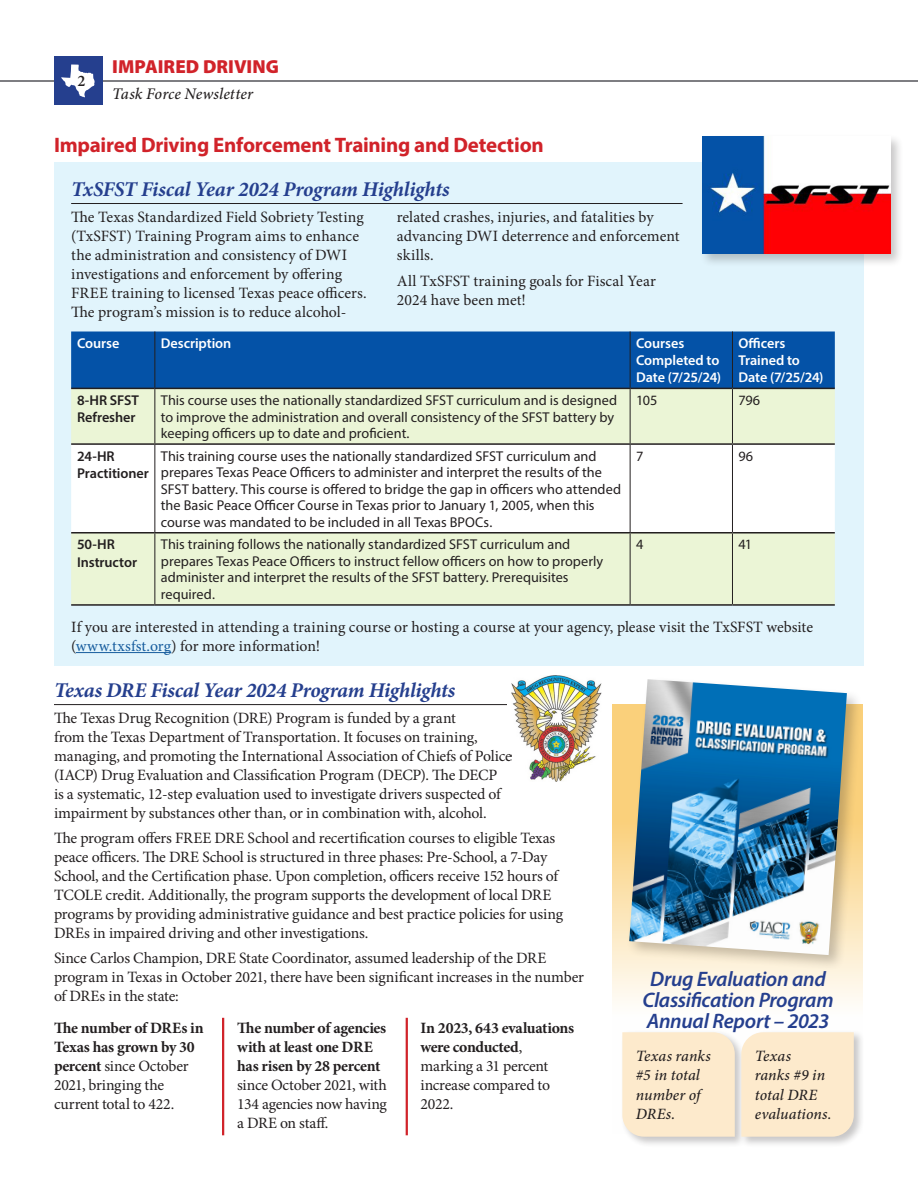
<style>
.page{position:relative;width:918px;height:1188px;background:#fff}
.page>*{position:absolute;margin:0;border:0;box-sizing:border-box;transform-origin:0 0}
.t1{font:italic 700 21px "Minion Pro";letter-spacing:-.01em;color:#253f8e}
.t2{font:italic 600 21px/21px "Myriad Pro";letter-spacing:-.015em;color:#253f8e;text-align:center}
.head_2_red{font:700 21px "Myriad Pro";letter-spacing:-.015em;color:#d1232a}
.t3{font:900 18.9px "Myriad Pro";letter-spacing:.005em;color:#d1232a}
.t4{font:italic 500 16.2px "Minion Pro";letter-spacing:.005em;color:#231f20}
.t5{font:600 16.2px "Minion Pro";color:#231f20}
.body{font:15.75px/18.9px "Minion Pro";letter-spacing:-.005em;color:#231f20}
.bulleted_body{font:15.75px/18.9px "Minion Pro";letter-spacing:-.02em;color:#231f20}
.bulleted_body-2{font:700 15.75px/18.9px "Minion Pro";letter-spacing:-.02em;color:#231f20}
.pull_quote{font:italic 500 15.75px/19.5px "Minion Pro";color:#231f20}
.table_copy{font:14.25px/16.5px "Myriad Pro";color:#231f20}
.table_head{font:600 14.25px/17.1px "Myriad Pro";letter-spacing:-.005em;color:#fff}
.table_head-2{font:600 14.25px/17.1px "Myriad Pro";letter-spacing:-.005em;color:#231f20}
.s1{color:#175d9e}
.s2{font-weight:700}
.s3{font-weight:400}
</style>
<div class="page">
<hr style="left:0;top:81px;width:918px;height:1px;background:#54555a">
<div style="left:54px;top:57px;width:49px;height:48px;background:#253f8e"></div>
<svg style="left:62px;top:65px;width:33px;height:32px"></svg>
<div style="left:54px;top:162px;width:810px;height:504px;background:#e1f4fc"></div>
<svg style="left:612px;top:704px;width:251px;height:299px;fill:#fef5e5"></svg>
<div style="left:626px;top:676px;width:237px;height:295px;background:#231f20;opacity:.25"></div>
<img style="left:629px;top:679px;width:218px;height:276px">
<div style="left:620px;top:1030px;width:245px;height:117px;background:#231f20;opacity:.25"></div>
<div style="left:622px;top:1032px;width:113px;height:105px;background:#fdeacc"></div>
<div style="left:741px;top:1032px;width:113px;height:105px;background:#fdeacc"></div>
<hr style="left:71px;top:203px;width:612px;height:1px;background:#231f20">
<div style="left:700px;top:133px;width:204px;height:134px;background:#231f20;opacity:.25"></div>
<img style="left:703px;top:136px;width:188px;height:118px">
<hr style="left:76px;top:652px;width:95px;height:1px;background:#175d9e">
<div style="left:71px;top:332px;width:764px;height:56px;background:#0452a7"></div>
<div style="left:71px;top:389px;width:764px;height:215px;background:#ebf5d6"></div>
<div style="left:71px;top:445px;width:764px;height:87px;background:#fff"></div>
<hr style="left:154px;top:331px;width:1px;height:57px;background:#231f20">
<hr style="left:630px;top:331px;width:1px;height:57px;background:#231f20">
<hr style="left:732px;top:331px;width:1px;height:57px;background:#231f20">
<hr style="left:154px;top:389px;width:1px;height:54px;background:#231f20">
<hr style="left:630px;top:389px;width:1px;height:54px;background:#231f20">
<hr style="left:732px;top:389px;width:1px;height:54px;background:#231f20">
<hr style="left:154px;top:445px;width:1px;height:87px;background:#231f20">
<hr style="left:630px;top:445px;width:1px;height:87px;background:#231f20">
<hr style="left:732px;top:445px;width:1px;height:87px;background:#231f20">
<hr style="left:154px;top:534px;width:1px;height:70px;background:#231f20">
<hr style="left:630px;top:534px;width:1px;height:70px;background:#231f20">
<hr style="left:732px;top:534px;width:1px;height:70px;background:#231f20">
<hr style="left:71px;top:532px;width:84px;height:2px;background:#231f20">
<hr style="left:155px;top:532px;width:475px;height:2px;background:#231f20">
<hr style="left:630px;top:532px;width:102px;height:2px;background:#231f20">
<hr style="left:732px;top:532px;width:103px;height:2px;background:#231f20">
<hr style="left:71px;top:604px;width:84px;height:2px;background:#231f20">
<hr style="left:155px;top:604px;width:475px;height:2px;background:#231f20">
<hr style="left:630px;top:604px;width:102px;height:2px;background:#231f20">
<hr style="left:732px;top:604px;width:103px;height:2px;background:#231f20">
<hr style="left:71px;top:388px;width:84px;height:1px;background:#231f20">
<hr style="left:155px;top:388px;width:475px;height:1px;background:#231f20">
<hr style="left:630px;top:388px;width:102px;height:1px;background:#231f20">
<hr style="left:732px;top:388px;width:103px;height:1px;background:#231f20">
<hr style="left:71px;top:443px;width:84px;height:2px;background:#231f20">
<hr style="left:155px;top:443px;width:475px;height:2px;background:#231f20">
<hr style="left:630px;top:443px;width:102px;height:2px;background:#231f20">
<hr style="left:732px;top:443px;width:103px;height:2px;background:#231f20">
<hr style="left:54px;top:704px;width:453px;height:1px;background:#231f20">
<img style="left:512px;top:676px;width:90px;height:105px">
<hr style="left:222px;top:1018px;width:2px;height:117px;background:#d1232a">
<hr style="left:406px;top:1018px;width:2px;height:117px;background:#d1232a">
<p class="t5" style="left:77px;top:69px;width:9px">2</p>
<p class="t3" style="left:112px;top:54px;width:168px">IMPAIRED DRIVING</p>
<p class="t4" style="left:112px;top:83px;width:142px">Task Force Newsletter</p>
<h2 class="head_2_red" style="left:54px;top:131px;width:491px">Impaired Driving Enforcement Training and Detection</h2>
<h3 class="t1" style="left:71px;top:175px;width:380px">TxSFST Fiscal Year 2024 Program Highlights</h3>
<p class="body" style="left:71px;top:208px;width:297px">The Texas Standardized Field Sobriety Testing (TxSFST) Training Program aims to enhance the administration and consistency of DWI investigations and enforcement by offering FREE training to licensed Texas peace officers.<br>The program’s mission is to reduce alcohol-</p>
<p class="body" style="left:397px;top:208px;width:284px">related crashes, injuries, and fatalities by advancing DWI deterrence and enforcement skills.</p>
<p class="body" style="left:397px;top:271px;width:261px">All TxSFST training goals for Fiscal Year<br>2024 have been met!</p>
<p class="table_head" style="left:77px;top:334px;width:44px">Course</p>
<p class="table_head" style="left:161px;top:334px;width:72px">Description</p>
<p class="table_head" style="left:636px;top:334px;width:87px">Courses<br>Completed to<br>Date (7/25/24)</p>
<p class="table_head" style="left:738px;top:334px;width:87px">Officers<br>Trained to<br>Date (7/25/24)</p>
<p class="table_head-2" style="left:77px;top:391px;width:63px">8-HR SFST<br>Refresher</p>
<p class="table_copy" style="left:161px;top:392px;width:458px">This course uses the nationally standardized SFST curriculum and is designed to improve the administration and overall consistency of the SFST battery by keeping officers up to date and proficient.</p>
<p class="table_copy" style="left:636px;top:392px;width:23px">105</p>
<p class="table_copy" style="left:738px;top:392px;width:23px">796</p>
<p class="table_head-2" style="left:77px;top:447px;width:73px">24-HR<br>Practitioner</p>
<p class="table_copy" style="left:161px;top:448px;width:462px">This training course uses the nationally standardized SFST curriculum and prepares Texas Peace Officers to administer and interpret the results of the SFST battery. This course is offered to bridge the gap in officers who attended the Basic Peace Officer Course in Texas prior to January 1, 2005, when this course was mandated to be included in all Texas BPOCs.</p>
<p class="table_copy" style="left:636px;top:448px;width:9px">7</p>
<p class="table_copy" style="left:738px;top:448px;width:16px">96</p>
<p class="table_head-2" style="left:77px;top:536px;width:61px">50-HR<br>Instructor</p>
<p class="table_copy" style="left:161px;top:536px;width:444px">This training follows the nationally standardized SFST curriculum and prepares Texas Peace Officers to instruct fellow officers on how to properly administer and interpret the results of the SFST battery. Prerequisites required.</p>
<p class="table_copy" style="left:636px;top:536px;width:9px">4</p>
<p class="table_copy" style="left:738px;top:536px;width:15px">41</p>
<p class="body" style="left:71px;top:618px;width:743px">If you are interested in attending a training course or hosting a course at your agency, please visit the TxSFST website (<span class="s1">www.txsfst.org</span>) for more information!</p>
<h3 class="t1" style="left:54px;top:676px;width:403px">Texas DRE Fiscal Year 2024 Program Highlights</h3>
<p class="body" style="left:54px;top:709px;width:459px">The Texas Drug Recognition (DRE) Program is funded by a grant<br>from the Texas Department of Transportation. It focuses on training, managing, and promoting the International Association of Chiefs of Police (IACP) Drug Evaluation and Classification Program (DECP). The DECP<br>is a systematic, 12-step evaluation used to investigate drivers suspected of impairment by substances other than, or in combination with, alcohol.</p>
<p class="body" style="left:54px;top:829px;width:511px">The program offers FREE DRE School and recertification courses to eligible Texas peace officers. The DRE School is structured in three phases: Pre-School, a 7-Day School, and the Certification phase. Upon completion, officers receive 152 hours of TCOLE credit. Additionally, the program supports the development of local DRE programs by providing administrative guidance and best practice policies for using DREs in impaired driving and other investigations.</p>
<p class="body" style="left:54px;top:949px;width:531px">Since Carlos Champion, DRE State Coordinator, assumed leadership of the DRE program in Texas in October 2021, there have been significant increases in the number of DREs in the state:</p>
<p class="bulleted_body" style="left:54px;top:1019px;width:151px"><span class="s2">The number of DREs in<br>Texas has grown by 30 percent</span> since October<br>2021, bringing the current total to 422.</p>
<p class="bulleted_body-2" style="left:237px;top:1019px;width:151px">The number of agencies with at least one DRE has risen by 28 percent <span class="s3">since October 2021, with<br>134 agencies now having a DRE on staff.</span></p>
<p class="bulleted_body" style="left:420px;top:1019px;width:155px"><span class="s2">In 2023, 643 evaluations were conducted</span>, marking a 31 percent increase compared to<br>2022.</p>
<h3 class="t2" style="left:642px;top:968px;width:193px">Drug Evaluation and<br>Classification Program<br>Annual Report – 2023</h3>
<p class="pull_quote" style="left:636px;top:1046px;width:76px">Texas ranks #5 in total number of<br>DREs.</p>
<p class="pull_quote" style="left:755px;top:1046px;width:78px">Texas<br>ranks #9 in total DRE evaluations.</p>
</div>
